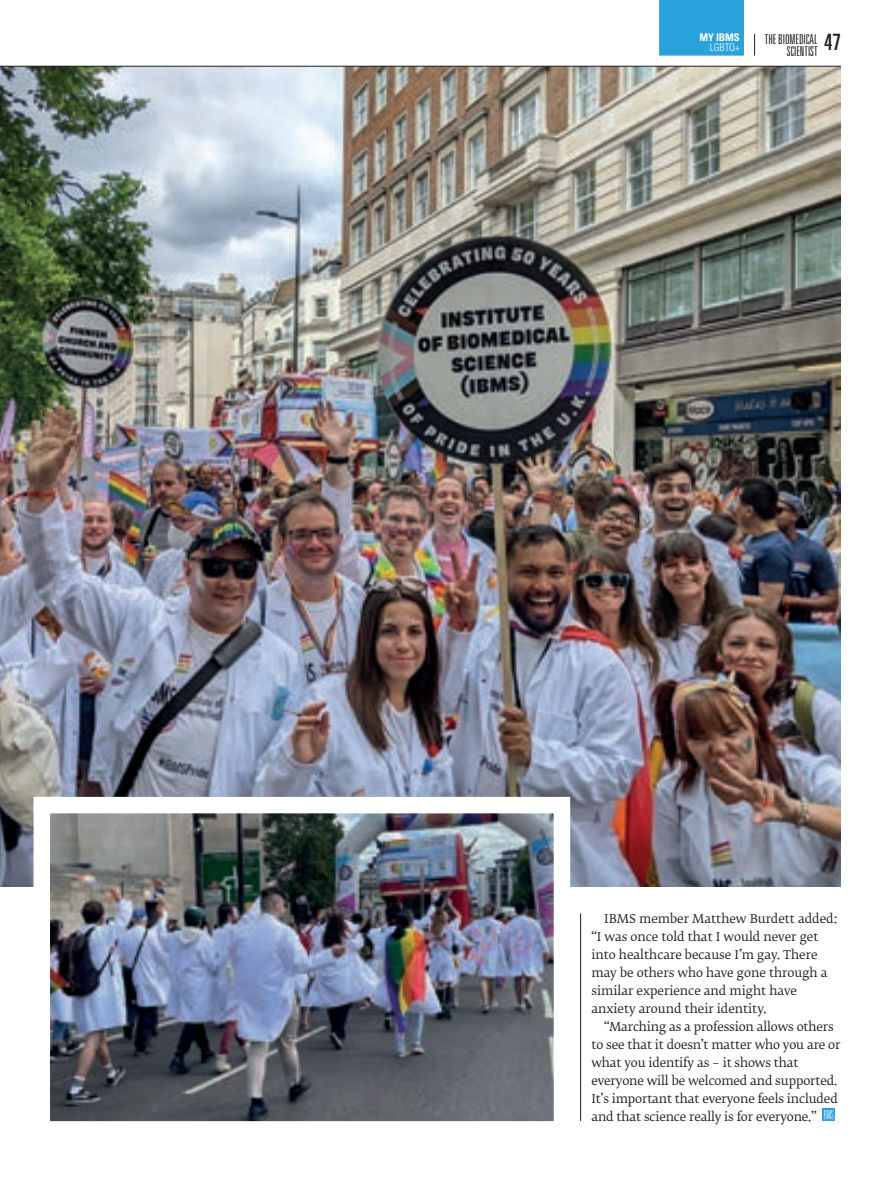
<style>
.page{position:relative;width:892px;height:1189px;background:#fff}
.page>*{position:absolute;margin:0;border:0;box-sizing:border-box;transform-origin:0 0}
.t1{font:ultra-condensed 22.5px "Univers";color:#231f20}
.t2{font:300 ultra-condensed 13.5px/12px "Univers";color:#231f20;text-align:right}
.t3{font:12px/18px "Fedra Serif B Std";letter-spacing:-.01em;color:#231f20}
.t4{font:700 condensed 10.5px "Univers";letter-spacing:-.01em;color:#fff}
.t5{font:300 condensed 10.5px "Univers";letter-spacing:-.01em;color:#fff}
</style>
<div class="page">
<img style="left:0;top:67px;width:841px;height:820px">
<hr style="left:580px;top:913px;width:1px;height:208px;background:#231f20">
<svg style="left:822px;top:1108px;width:13px;height:13px"></svg>
<svg style="left:824px;top:1110px;width:9px;height:9px"></svg>
<svg style="left:754px;top:34px;width:1px;height:22px"></svg>
<hr style="left:0;top:66px;width:841px;height:1px;background:#231f20">
<div style="left:659px;top:0;width:85px;height:56px;background:#2aa2db"></div>
<img style="left:25px;top:788px;width:553px;height:334px">
<p class="t4" style="left:700px;top:31px;width:42px">MY IBMS</p>
<p class="t5" style="left:710px;top:41px;width:31px">LGBTQ+</p>
<p class="t2" style="left:765px;top:33px;width:54px">THE BIOMEDICAL<br>SCIENTIST</p>
<h1 class="t1" style="left:824px;top:29px;width:18px">47</h1>
<p class="t3" style="left:591px;top:910px;width:247px;text-indent:13px">IBMS member Matthew Burdett added: “I was once told that I would never get into healthcare because I’m gay. There may be others who have gone through a similar experience and might have anxiety around their identity.</p>
<p class="t3" style="left:591px;top:1018px;width:250px;text-indent:13px">“Marching as a profession allows others to see that it doesn’t matter who you are or what you identify as – it shows that everyone will be welcomed and supported.<br>It’s important that everyone feels included and that science really is for everyone.”</p>
</div>
